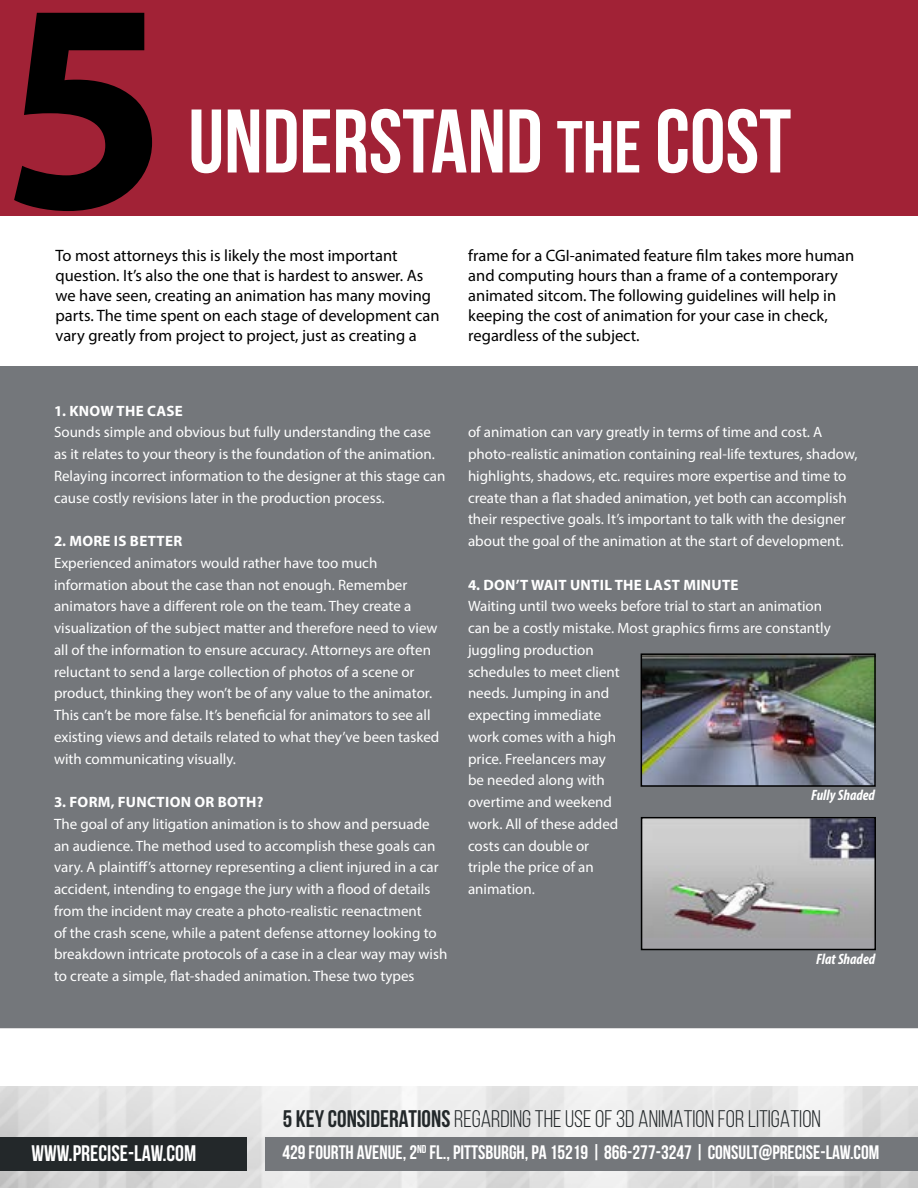
<style>
.page{position:relative;width:918px;height:1188px;background:#fff}
.page>*{position:absolute;margin:0;border:0;box-sizing:border-box;transform-origin:0 0}
.t1{font:700 300px "Myriad Pro";color:#000}
.t2{font:700 90px "Bebas Neue";color:#fff}
.t3{font:24px "Bebas Neue";color:#23282a}
.t4{font:700 22.5px "Bebas Neue";color:#fff}
.t5{font:700 19.5px "Bebas Neue";color:#fff}
.t6{font:16.5px/19.8px "Myriad Pro";color:#000}
.t7{font:15px/21.8px "Myriad Pro";color:#fff}
.t8{font:700 15px "Myriad Pro";letter-spacing:.02em;color:#fff}
.t9{font:italic 700 condensed 15px "Myriad Pro";color:#fff}
.s1{font-size:73.5px}
.s2{font-weight:700}
</style>
<div class="page">
<div style="left:265px;top:1137px;width:653px;height:34px;background:#74777b"></div>
<div style="left:0;top:1137px;width:247px;height:34px;background:#23282a"></div>
<div style="left:0;top:0;width:918px;height:216px;background:#a12236"></div>
<div style="left:0;top:366px;width:918px;height:662px;background:#74777b"></div>
<img style="left:644px;top:656px;width:229px;height:128px">
<div style="left:641px;top:653px;width:235px;height:134px;border:2px solid #000"></div>
<img style="left:644px;top:820px;width:229px;height:127px">
<div style="left:641px;top:817px;width:235px;height:133px;border:2px solid #000"></div>
<h1 class="t1" style="left:2px;top:-89px;width:168px">5</h1>
<h2 class="t2" style="left:188px;top:92px;width:604px">UNDERSTAND <span class="s1">THE</span> COST</h2>
<p class="t6" style="left:56px;top:246px;width:386px">To most attorneys this is likely the most important question. It’s also the one that is hardest to answer. As we have seen, creating an animation has many moving parts. The time spent on each stage of development can vary greatly from project to project, just as creating a</p>
<p class="t6" style="left:468px;top:246px;width:388px">frame for a CGI-animated feature film takes more human and computing hours than a frame of a contemporary animated sitcom. The following guidelines will help in keeping the cost of animation for your case in check, regardless of the subject.</p>
<p class="t8" style="left:54px;top:401px;width:130px">1. KNOW THE CASE</p>
<p class="t7" style="left:54px;top:421px;width:393px">Sounds simple and obvious but fully understanding the case as it relates to your theory is the foundation of the animation.<br>Relaying incorrect information to the designer at this stage can cause costly revisions later in the production process.</p>
<p class="t8" style="left:54px;top:531px;width:130px">2. MORE IS BETTER</p>
<p class="t7" style="left:54px;top:552px;width:387px">Experienced animators would rather have too much information about the case than not enough. Remember animators have a different role on the team. They create a visualization of the subject matter and therefore need to view all of the information to ensure accuracy. Attorneys are often reluctant to send a large collection of photos of a scene or product, thinking they won’t be of any value to the animator.<br>This can’t be more false. It’s beneficial for animators to see all existing views and details related to what they’ve been tasked with communicating visually.</p>
<p class="t8" style="left:54px;top:792px;width:211px">3. FORM, FUNCTION OR BOTH?</p>
<p class="t7" style="left:54px;top:813px;width:395px">The goal of any litigation animation is to show and persuade an audience. The method used to accomplish these goals can vary. A plaintiff’s attorney representing a client injured in a car accident, intending to engage the jury with a flood of details from the incident may create a photo-realistic reenactment<br>of the crash scene, while a patent defense attorney looking to breakdown intricate protocols of a case in a clear way may wish to create a simple, flat-shaded animation. These two types</p>
<p class="t7" style="left:468px;top:421px;width:391px">of animation can vary greatly in terms of time and cost. A photo-realistic animation containing real-life textures, shadow, highlights, shadows, etc. requires more expertise and time to create than a flat shaded animation, yet both can accomplish their respective goals. It’s important to talk with the designer about the goal of the animation at the start of development.</p>
<p class="t8" style="left:468px;top:575px;width:272px">4. DON’T WAIT UNTIL THE LAST MINUTE</p>
<p class="t7" style="left:468px;top:595px;width:364px">Waiting until two weeks before trial to start an animation can be a costly mistake. Most graphics firms are constantly juggling production<br>schedules to meet client<br>needs. Jumping in and<br>expecting immediate<br>work comes with a high<br>price. Freelancers may<br>be needed along with<br>overtime and weekend<br>work. All of these added<br>costs can double or<br>triple the price of an<br>animation.</p>
<p class="t9" style="left:811px;top:786px;width:65px">Fully Shaded</p>
<p class="t9" style="left:816px;top:949px;width:61px">Flat Shaded</p>
<h3 class="t3" style="left:283px;top:1105px;width:540px"><span class="s2">5 KEY CONSIDERATIONS</span> REGARDING THE USE OF 3D ANIMATION FOR LITIGATION</h3>
<h3 class="t4" style="left:32px;top:1141px;width:166px">WWW.PRECISE-LAW.COM</h3>
<h3 class="t5" style="left:282px;top:1142px;width:598px">429 FOURTH AVENUE, 2<sup>ND</sup> FL., PITTSBURGH, PA 15219 | 866-277-3247 | CONSULT@PRECISE-LAW.COM</h3>
</div>
